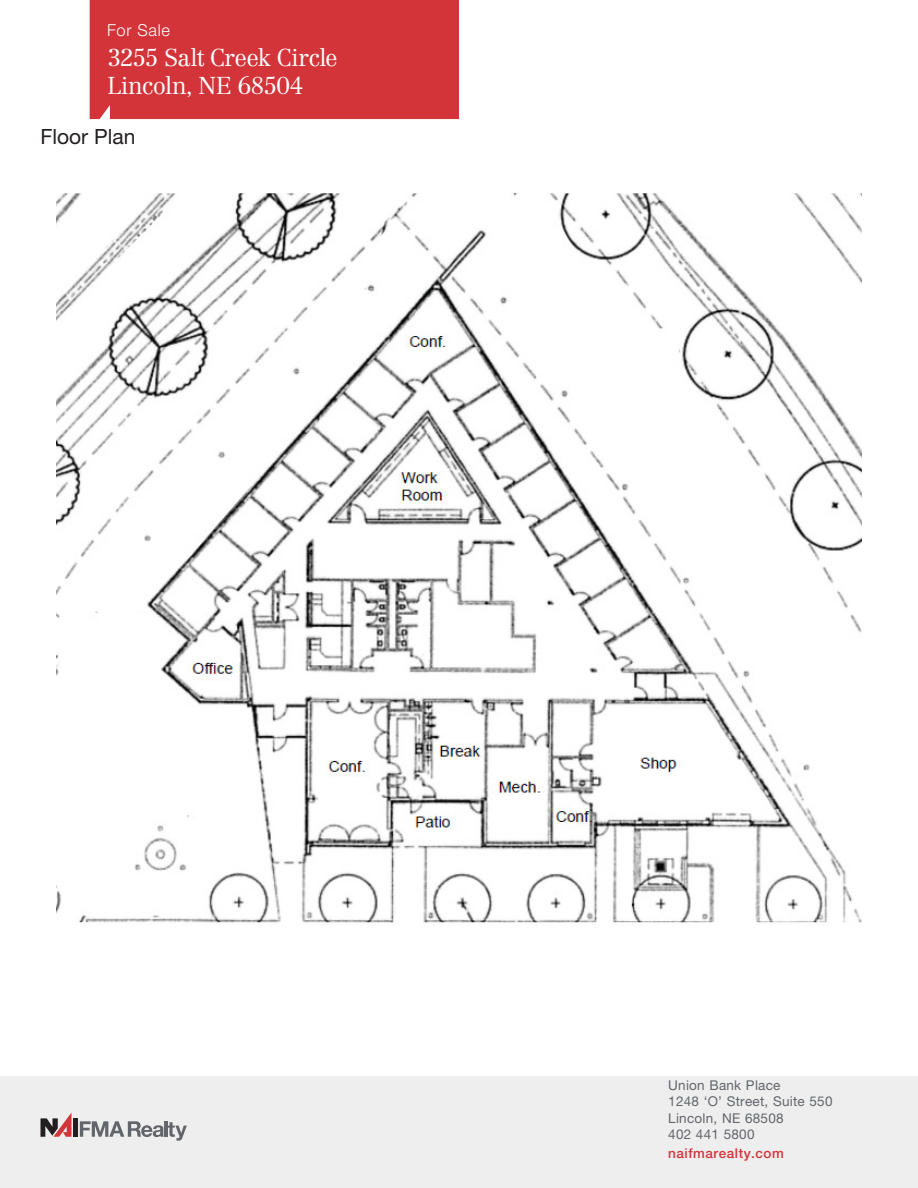
<style>
.page{position:relative;width:918px;height:1188px;background:#fff}
.page>*{position:absolute;margin:0;border:0;box-sizing:border-box;transform-origin:0 0}
.t1{font:300 24px "Centennial LT Std";letter-spacing:-.03em;color:#fff}
.t2{font:21px "Helvetica Neue LT Std";color:#231f20}
.t3{font:300 16.5px "Helvetica Neue LT Std";letter-spacing:.045em;color:#fff}
.t4{font:13.5px "Helvetica Neue LT Std";letter-spacing:.02em;color:#62656a}
.t5{font:500 13.5px "Helvetica Neue LT Std";letter-spacing:.04em;color:#d23439}
</style>
<div class="page">
<div style="left:0;top:1077px;width:918px;height:111px;background:#eeeeef"></div>
<div style="left:90px;top:0;width:369px;height:119px;background:#d23439"></div>
<div style="left:73px;top:1118px;width:5px;height:19px;background:#231f20"></div>
<svg style="left:41px;top:1113px;width:30px;height:24px"></svg>
<svg style="left:80px;top:1121px;width:107px;height:20px"></svg>
<img style="left:57px;top:193px;width:804px;height:730px">
<p class="t3" style="left:107px;top:20px;width:65px">For Sale</p>
<p class="t1" style="left:107px;top:44px;width:232px">3255 Salt Creek Circle</p>
<p class="t1" style="left:107px;top:71px;width:198px">Lincoln, NE 68504</p>
<p class="t2" style="left:40px;top:124px;width:96px">Floor Plan</p>
<p class="t4" style="left:668px;top:1077px;width:114px">Union Bank Place</p>
<p class="t4" style="left:668px;top:1094px;width:166px">1248 ‘O’ Street, Suite 550</p>
<p class="t4" style="left:668px;top:1110px;width:117px">Lincoln, NE 68508</p>
<p class="t4" style="left:668px;top:1126px;width:88px">402 441 5800</p>
<p class="t5" style="left:668px;top:1145px;width:117px">naifmarealty.com</p>
</div>
